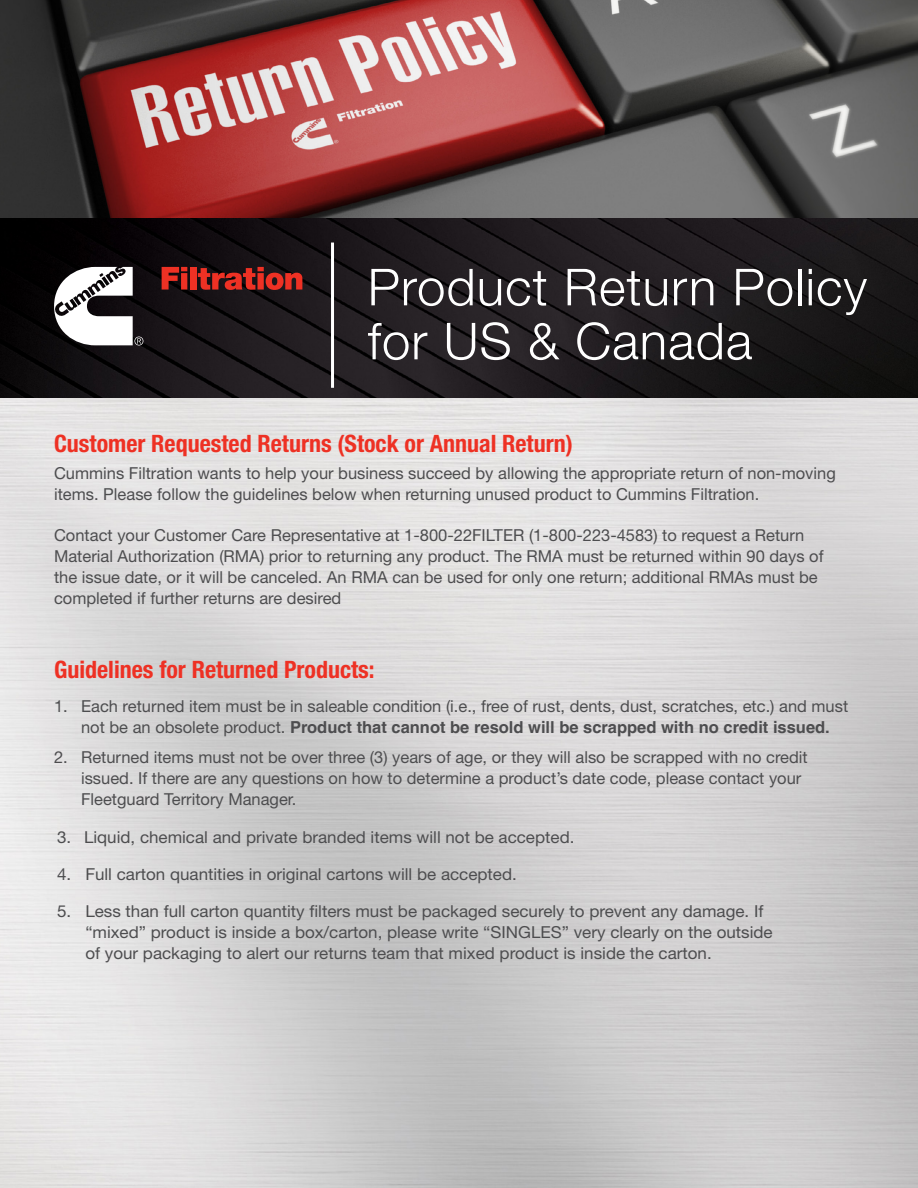
<style>
.page{position:relative;width:918px;height:1188px;background:#fff}
.page>*{position:absolute;margin:0;border:0;box-sizing:border-box;transform-origin:0 0}
.t1{font:300 51px/54px "Helvetica Neue LT Std";letter-spacing:.02em;color:#fff}
.t2{font:700 condensed 24px "Helvetica Neue LT Std";color:#ee3124}
.t3{font:16.5px/21px "Helvetica Neue LT Std";color:#4d4d4f}
.t4{font:700 16.5px "Helvetica LT Pro";color:#4d4d4f}
.s1{font-family:"Helvetica Neue LT Std";font-weight:400}
</style>
<div class="page">
<img style="left:0;top:0;width:918px;height:218px">
<svg style="left:0;top:218px;width:918px;height:180px;fill:#1d1a1d"></svg>
<svg style="left:162px;top:267px;width:25px;height:23px"></svg>
<div style="left:190px;top:267px;width:6px;height:23px;background:#ee3124"></div>
<svg style="left:198px;top:267px;width:104px;height:23px"></svg>
<svg style="left:54px;top:267px;width:89px;height:78px"></svg>
<hr style="left:331px;top:243px;width:3px;height:145px;background:#fff">
<h1 class="t1" style="left:368px;top:259px;width:501px">Product Return Policy for US &amp; Canada</h1>
<h2 class="t2" style="left:54px;top:429px;width:520px">Customer Requested Returns (Stock or Annual Return)</h2>
<p class="t3" style="left:54px;top:462px;width:783px">Cummins Filtration wants to help your business succeed by allowing the appropriate return of non-moving items. Please follow the guidelines below when returning unused product to Cummins Filtration.</p>
<p class="t3" style="left:54px;top:524px;width:771px">Contact your Customer Care Representative at 1-800-22FILTER (1-800-223-4583) to request a Return Material Authorization (RMA) prior to returning any product. The RMA must be returned within 90 days of the issue date, or it will be canceled. An RMA can be used for only one return; additional RMAs must be completed if further returns are desired</p>
<h2 class="t2" style="left:54px;top:655px;width:322px">Guidelines for Returned Products:</h2>
<p class="t3" style="left:54px;top:696px;width:796px">1. Each returned item must be in saleable condition (i.e., free of rust, dents, dust, scratches, etc.) and must</p>
<p class="t4" style="left:81px;top:717px;width:750px"><span class="s1">not be an obsolete product.</span> Product that cannot be resold will be scrapped with no credit issued.</p>
<p class="t3" style="left:81px;top:747px;width:728px;text-indent:-27px">2. Returned items must not be over three (3) years of age, or they will also be scrapped with no credit issued. If there are any questions on how to determine a product’s date code, please contact your<br>Fleetguard Territory Manager.</p>
<p class="t3" style="left:57px;top:827px;width:519px">3. Liquid, chemical and private branded items will not be accepted.</p>
<p class="t3" style="left:57px;top:863px;width:461px">4. Full carton quantities in original cartons will be accepted.</p>
<p class="t3" style="left:85px;top:900px;width:689px;text-indent:-28px">5. Less than full carton quantity filters must be packaged securely to prevent any damage. If “mixed” product is inside a box/carton, please write “SINGLES” very clearly on the outside of your packaging to alert our returns team that mixed product is inside the carton.</p>
</div>
